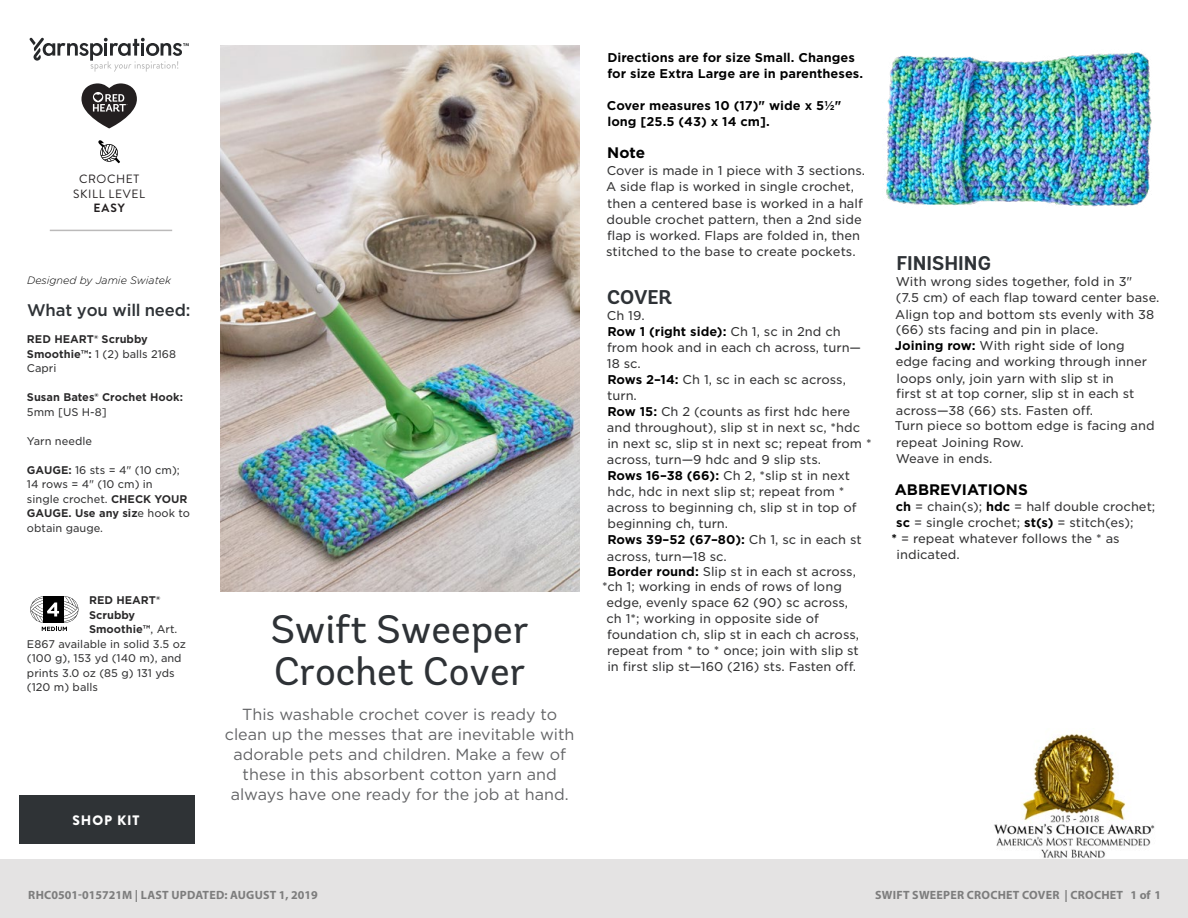
<style>
.page{position:relative;width:1188px;height:918px;background:#fff}
.page>*{position:absolute;margin:0;border:0;box-sizing:border-box;transform-origin:0 0}
.t1{font:39.75px/42px "Andes Rounded";color:#2e3236}
.t2{font:700 19.8px "Andes Rounded";color:#2e3236}
.t3{font:500 16.8px "Gotham";color:#58595b}
.t4{font:500 16.8px "Gotham";letter-spacing:-.01em;color:#2e3236}
.t5{font:16.05px/19.8px "Gotham";color:#636466;text-align:center}
.t6{font:700 15.3px "Gotham";color:#000}
.t7{font:900 13.65px "Brandon Grotesque";letter-spacing:.065em;color:#fff}
.t8{font:12.15px/16px "Gotham S Sm";color:#333334}
.t9{font:700 12.15px/16px "Gotham S Sm";color:#000}
.t10{font:700 12px "Myriad Pro";letter-spacing:.02em;color:#7d7d7d}
.Skill_Level{font:12px "Brandon Grotesque";letter-spacing:.05em;color:#231f20}
.Skill_Level-2{font:700 12px "Brandon Grotesque";color:#231f20}
.t11{font:10.65px/14.5px "Gotham S Sm";color:#333334}
.t12{font:700 10.65px/14.5px "Gotham S Sm";color:#292829}
.t13{font:italic 300 10.65px "Gotham Rounded";color:#000}
.s1{font-weight:400;color:#333334}
.s2{font-weight:700;color:#292829}
.s3{font-weight:700;color:#e31837}
.s4{font-weight:700;color:#000}
</style>
<div class="page">
<svg style="left:30px;top:596px;width:48px;height:35px"></svg>
<img style="left:220px;top:46px;width:359px;height:545px">
<img style="left:986px;top:733px;width:173px;height:127px">
<img style="left:886px;top:52px;width:266px;height:155px">
<div style="left:0;top:860px;width:1188px;height:58px;background:#e4e3e3"></div>
<svg style="left:98px;top:140px;width:22px;height:23px"></svg>
<svg style="left:30px;top:38px;width:159px;height:34px"></svg>
<svg style="left:81px;top:83px;width:56px;height:45px"></svg>
<hr style="left:50px;top:230px;width:122px;height:1px;background:#bbbaba">
<div style="left:19px;top:795px;width:175px;height:48px;background:#2f3336"></div>
<p class="Skill_Level" style="left:79px;top:171px;width:62px">CROCHET</p>
<p class="Skill_Level" style="left:73px;top:185px;width:73px">SKILL LEVEL</p>
<p class="Skill_Level-2" style="left:94px;top:200px;width:33px">EASY</p>
<p class="t13" style="left:27px;top:273px;width:145px">Designed by Jamie Swiatek</p>
<p class="t4" style="left:27px;top:299px;width:165px">What you will need:</p>
<p class="t12" style="left:27px;top:332px;width:151px">RED HEART® Scrubby<br>Smoothie™: <span class="s1">1 (2) balls 2168<br>Capri</span></p>
<p class="t12" style="left:27px;top:390px;width:157px">Susan Bates® Crochet Hook:<br><span class="s1">5mm [US H-8]</span></p>
<p class="t11" style="left:27px;top:433px;width:67px">Yarn needle</p>
<p class="t11" style="left:27px;top:462px;width:165px"><span class="s2">GAUGE:</span> 16 sts = 4" (10 cm);<br>14 rows = 4" (10 cm) in<br>single crochet. <span class="s2">CHECK YOUR<br>GAUGE. Use any siz</span>e hook to obtain gauge.</p>
<p class="t12" style="left:89px;top:593px;width:73px">RED HEART®</p>
<p class="t12" style="left:89px;top:608px;width:48px">Scrubby</p>
<p class="t12" style="left:89px;top:622px;width:90px">Smoothie™<span class="s1">, Art.</span></p>
<p class="t11" style="left:27px;top:636px;width:160px">E867 available in solid 3.5 oz</p>
<p class="t11" style="left:27px;top:651px;width:156px">(100 g), 153 yd (140 m), and</p>
<p class="t11" style="left:27px;top:665px;width:149px">prints 3.0 oz (85 g) 131 yds</p>
<p class="t11" style="left:27px;top:680px;width:73px">(120 m) balls</p>
<p class="t7" style="left:72px;top:810px;width:69px">SHOP KIT</p>
<p class="t1" style="left:271px;top:609px;width:259px">Swift Sweeper<br>Crochet Cover</p>
<p class="t5" style="left:225px;top:704px;width:351px">This washable crochet cover is ready to clean up the messes that are inevitable with adorable pets and children. Make a few of these in this absorbent cotton yarn and always have one ready for the job at hand.</p>
<p class="t3" style="left:27px;top:881px;width:374px">Find more ideas &amp; inspiration: <span class="s3">redheart.com</span></p>
<p class="t10" style="left:28px;top:887px;width:291px">RHC0501-015721M | LAST UPDATED: AUGUST 1, 2019</p>
<p class="t9" style="left:607px;top:49px;width:257px">Directions are for size Small. Changes for size Extra Large are in parentheses.</p>
<p class="t9" style="left:607px;top:97px;width:236px">Cover measures 10 (17)" wide x 5½" long [25.5 (43) x 14 cm].</p>
<p class="t6" style="left:607px;top:143px;width:39px">Note</p>
<p class="t8" style="left:606px;top:163px;width:261px">Cover is made in 1 piece with 3 sections.<br>A side flap is worked in single crochet, then a centered base is worked in a half double crochet pattern, then a 2nd side flap is worked. Flaps are folded in, then stitched to the base to create pockets.</p>
<p class="t2" style="left:607px;top:285px;width:67px">COVER</p>
<p class="t8" style="left:607px;top:307px;width:39px">Ch 19.</p>
<p class="t9" style="left:607px;top:323px;width:235px">Row 1 (right side): <span class="s1">Ch 1, sc in 2nd ch</span></p>
<p class="t8" style="left:607px;top:339px;width:256px">from hook and in each ch across, turn—</p>
<p class="t8" style="left:607px;top:355px;width:36px">18 sc.</p>
<p class="t8" style="left:607px;top:371px;width:240px"><span class="s4">Rows 2–14:</span> Ch 1, sc in each sc across,</p>
<p class="t8" style="left:607px;top:387px;width:31px">turn.</p>
<p class="t8" style="left:607px;top:403px;width:244px"><span class="s4">Row 15:</span> Ch 2 (counts as first hdc here</p>
<p class="t8" style="left:607px;top:419px;width:255px">and throughout), slip st in next sc, *hdc</p>
<p class="t8" style="left:607px;top:436px;width:266px">in next sc, slip st in next sc; repeat from *</p>
<p class="t8" style="left:607px;top:452px;width:216px">across, turn—9 hdc and 9 slip sts.</p>
<p class="t8" style="left:607px;top:467px;width:244px"><span class="s4">Rows 16–38 (66):</span> Ch 2, *slip st in next</p>
<p class="t8" style="left:607px;top:484px;width:239px">hdc, hdc in next slip st; repeat from *</p>
<p class="t8" style="left:607px;top:500px;width:251px">across to beginning ch, slip st in top of</p>
<p class="t8" style="left:607px;top:516px;width:122px">beginning ch, turn.</p>
<p class="t9" style="left:607px;top:532px;width:256px">Rows 39–52 (67–80): <span class="s1">Ch 1, sc in each st</span></p>
<p class="t8" style="left:607px;top:548px;width:122px">across, turn—18 sc.</p>
<p class="t8" style="left:607px;top:564px;width:250px"><span class="s4">Border round:</span> Slip st in each st across,</p>
<p class="t8" style="left:602px;top:578px;width:241px">*ch 1; working in ends of rows of long</p>
<p class="t8" style="left:607px;top:594px;width:254px">edge, evenly space 62 (90) sc across, ch 1*; working in opposite side of foundation ch, slip st in each ch across, repeat from * to * once; join with slip st in first slip st—160 (216) sts. Fasten off.</p>
<p class="t2" style="left:896px;top:251px;width:96px">FINISHING</p>
<p class="t8" style="left:895px;top:274px;width:266px">With wrong sides together, fold in 3"<br>(7.5 cm) of each flap toward center base.<br>Align top and bottom sts evenly with 38 (66) sts facing and pin in place.<br><span class="s4">Joining row:</span> With right side of long edge facing and working through inner loops only, join yarn with slip st in</p>
<p class="t8" style="left:896px;top:385px;width:240px;line-height:17px">first st at top corner, slip st in each st across—38 (66) sts. Fasten off.</p>
<p class="t8" style="left:895px;top:417px;width:261px;line-height:16.5px">Turn piece so bottom edge is facing and repeat Joining Row.<br>Weave in ends.</p>
<p class="t6" style="left:895px;top:479px;width:135px">ABBREVIATIONS</p>
<p class="t8" style="left:896px;top:498px;width:261px"><span class="s4">ch</span> = chain(s); <span class="s4">hdc</span> = half double crochet;</p>
<p class="t8" style="left:896px;top:514px;width:239px"><span class="s4">sc</span> = single crochet; <span class="s4">st(s)</span> = stitch(es);</p>
<p class="t8" style="left:892px;top:530px;width:230px"><span class="s4">*</span> = repeat whatever follows the * as</p>
<p class="t8" style="left:897px;top:546px;width:65px">indicated.</p>
<p class="t10" style="left:875px;top:887px;width:287px">SWIFT SWEEPER CROCHET COVER | CROCHET 1 of 1</p>
</div>
